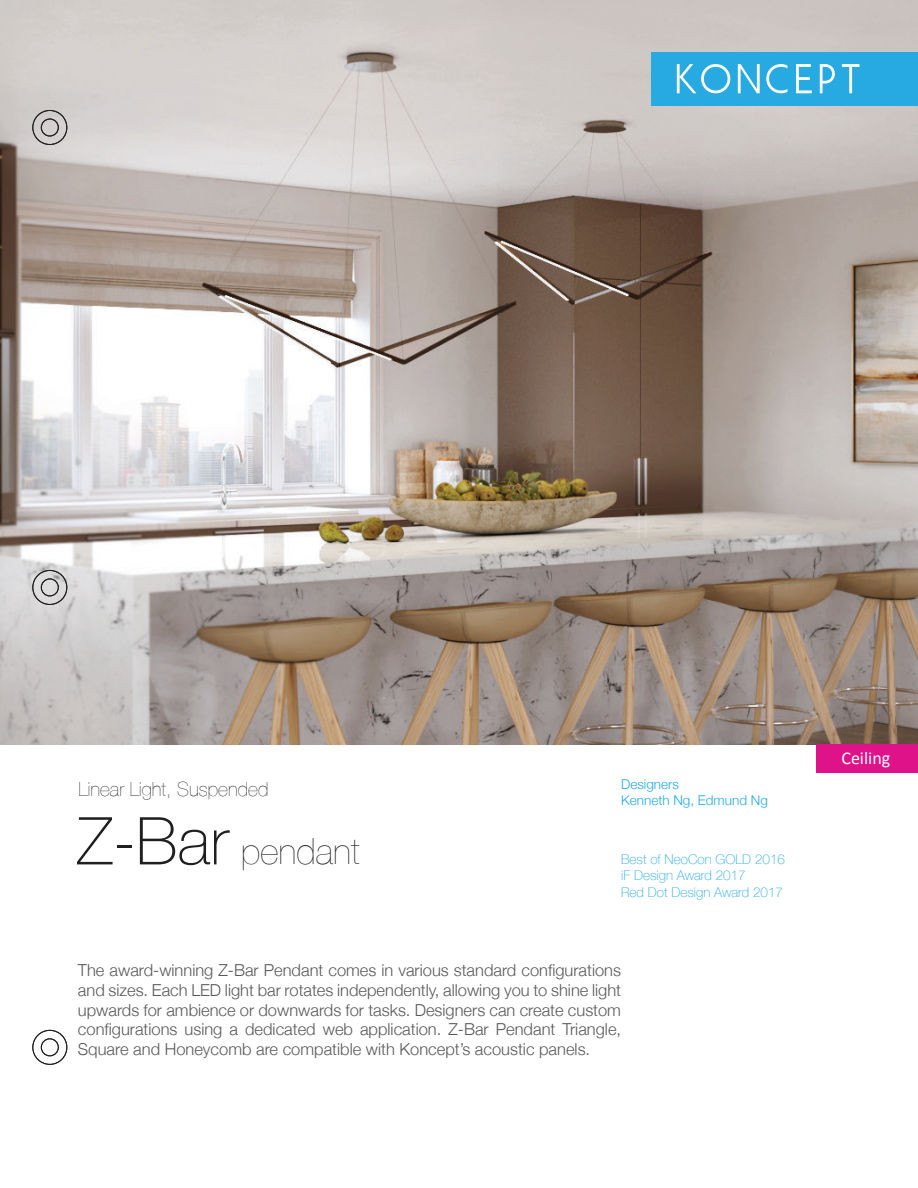
<style>
.page{position:relative;width:918px;height:1188px;background:#fff}
.page>*{position:absolute;margin:0;border:0;box-sizing:border-box;transform-origin:0 0}
.t1{font:200 36px "Helvetica Neue";color:#211e1e}
.t2{font:200 19.5px "Helvetica Neue";color:#050605}
.t3{font:18px "Calibri";color:#fefefe}
.t4{font:300 16.5px/19.8px "Helvetica Neue";color:#58595b;text-align:justify}
.t5{font:100 13.5px/16.2px "Helvetica Neue";color:#26aae1}
.t6{font:300 13.5px/16.2px "Helvetica Neue";color:#26aae1}
.s1{font-weight:100;font-size:66px}
</style>
<div class="page">
<img style="left:0;top:0;width:918px;height:744px">
<div style="left:651px;top:52px;width:267px;height:54px;background:#26aae1"></div>
<svg style="left:677px;top:64px;width:53px;height:29px"></svg>
<svg style="left:738px;top:64px;width:22px;height:29px"></svg>
<svg style="left:766px;top:64px;width:21px;height:29px"></svg>
<svg style="left:796px;top:64px;width:16px;height:29px"></svg>
<svg style="left:820px;top:64px;width:15px;height:29px"></svg>
<svg style="left:842px;top:64px;width:18px;height:29px"></svg>
<div style="left:816px;top:744px;width:102px;height:29px;background:#df1289"></div>
<div style="left:41px;top:119px;width:17px;height:17px;border:1px solid #211e1e;border-radius:50%"></div>
<div style="left:41px;top:579px;width:17px;height:17px;border:1px solid #211e1e;border-radius:50%"></div>
<div style="left:41px;top:1039px;width:17px;height:17px;border:1px solid #211e1e;border-radius:50%"></div>
<div style="left:33px;top:110px;width:34px;height:35px;border:1px solid #211e1e;border-radius:50%"></div>
<div style="left:33px;top:570px;width:34px;height:35px;border:1px solid #211e1e;border-radius:50%"></div>
<div style="left:33px;top:1030px;width:34px;height:34px;border:1px solid #211e1e;border-radius:50%"></div>
<p class="t2" style="left:79px;top:774px;width:191px">Linear Light, Suspended</p>
<h1 class="t1" style="left:77px;top:824px;width:284px"><span class="s1">Z-Bar</span> pendant</h1>
<p class="t6" style="left:621px;top:775px;width:148px">Designers<br>Kenneth Ng, Edmund Ng</p>
<p class="t5" style="left:621px;top:851px;width:165px">Best of NeoCon GOLD 2016 iF Design Award 2017<br>Red Dot Design Award 2017</p>
<p class="t4" style="left:78px;top:959px;width:545px">The award-winning Z-Bar Pendant comes in various standard configurations and sizes. Each LED light bar rotates independently, allowing you to shine light upwards for ambience or downwards for tasks. Designers can create custom configurations using a dedicated web application. Z-Bar Pendant Triangle, Square and Honeycomb are compatible with Koncept’s acoustic panels.</p>
<p class="t3" style="left:841px;top:746px;width:50px">Ceiling</p>
</div>
